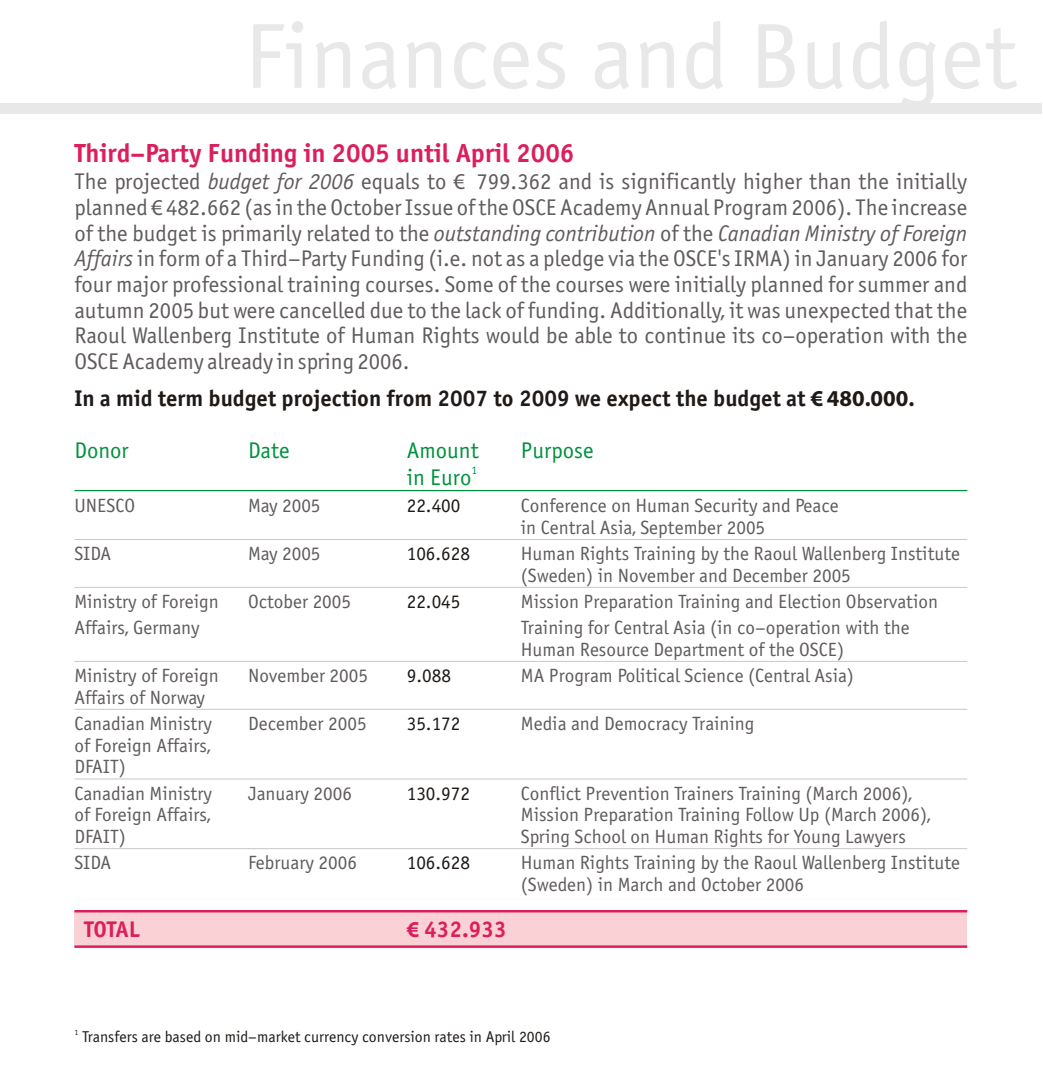
<style>
.page{position:relative;width:1043px;height:1092px;background:#fff}
.page>*{position:absolute;margin:0;border:0;box-sizing:border-box;transform-origin:0 0}
.t1{font:92.75px "Officina Sans CTT";color:#e8e8e8}
.t2{font:700 26.25px "Officina Sans CTT";color:#db1f5c}
.t3{font:22.75px/25.7px "Officina Sans CTT";color:#615c5c;text-align:justify}
.t4{font:700 22.75px "Officina Sans CTT";color:#1f1a17}
.t5{font:22.75px "Officina Sans CTT";color:#009140}
.t6{font:700 22.75px "Officina Sans CTT";color:#db1f5c}
.t7{font:19.25px/21.7px "Officina Sans CTT";color:#615c5c}
.t8{font:19.25px "Officina Sans CTT";color:#1f1a17}
.t9{font:15.75px "Officina Sans CTT";color:#1f1a17}
.t10{font:11.38px "Officina Sans CTT";color:#009140}
.t11{font:7.88px "Officina Sans CTT";color:#1f1a17}
.s1{font-style:italic}
.s2{font-family:"Myriad Pro"}
</style>
<div class="page">
<div style="left:0;top:103px;width:1042px;height:11px;background:#e8e8e8"></div>
<div style="left:74px;top:911px;width:893px;height:36px;background:#fad1d4"></div>
<hr style="left:74px;top:910px;width:893px;height:2px;background:#db1f5c">
<hr style="left:74px;top:945px;width:893px;height:3px;background:#db1f5c">
<hr style="left:74px;top:490px;width:893px;height:1px;background:#009140">
<hr style="left:74px;top:539px;width:893px;height:1px;background:#c9c9c9">
<hr style="left:74px;top:587px;width:893px;height:1px;background:#c9c9c9">
<hr style="left:74px;top:661px;width:893px;height:1px;background:#c9c9c9">
<hr style="left:74px;top:709px;width:893px;height:1px;background:#c9c9c9">
<hr style="left:74px;top:779px;width:893px;height:1px;background:#c9c9c9">
<hr style="left:74px;top:848px;width:893px;height:1px;background:#c9c9c9">
<h1 class="t1" style="left:244px;top:24px;width:774px">Finances and Budget</h1>
<h2 class="t2" style="left:74px;top:144px;width:502px">Third–Party Funding in 2005 until April 2006</h2>
<p class="t3" style="left:74px;top:171px;width:895px">The projected <span class="s1">budget for 2006</span> equals to <span class="s2">ˆ</span> 799.362 and is significantly higher than the initially planned <span class="s2">ˆ</span> 482.662 (as in the October Issue of the OSCE Academy Annual Program 2006). The increase of the budget is primarily related to the <span class="s1">outstanding contribution</span> of the <span class="s1">Canadian Ministry of Foreign Affairs</span> in form of a Third–Party Funding (i.e. not as a pledge via the OSCE's IRMA) in January 2006 for four major professional training courses. Some of the courses were initially planned for summer and autumn 2005 but were cancelled due to the lack of funding. Additionally, it was unexpected that the Raoul Wallenberg Institute of Human Rights would be able to continue its co–operation with the OSCE Academy already in spring 2006.</p>
<p class="t4" style="left:74px;top:390px;width:842px">In a mid term budget projection from 2007 to 2009 we expect the budget at <span class="s2">ˆ 480.000.</span></p>
<p class="t5" style="left:74px;top:442px;width:56px">Donor</p>
<p class="t5" style="left:248px;top:442px;width:43px">Date</p>
<p class="t5" style="left:407px;top:442px;width:73px">Amount</p>
<p class="t5" style="left:521px;top:442px;width:74px">Purpose</p>
<p class="t10" style="left:471px;top:466px;width:7px">1</p>
<p class="t5" style="left:407px;top:469px;width:66px">in Euro</p>
<p class="t7" style="left:74px;top:497px;width:62px">UNESCO</p>
<p class="t7" style="left:248px;top:497px;width:74px">May 2005</p>
<p class="t7" style="left:521px;top:497px;width:319px">Conference on Human Security and Peace in Central Asia, September 2005</p>
<p class="t7" style="left:74px;top:545px;width:38px">SIDA</p>
<p class="t7" style="left:248px;top:545px;width:74px">May 2005</p>
<p class="t7" style="left:521px;top:545px;width:441px">Human Rights Training by the Raoul Wallenberg Institute (Sweden) in November and December 2005</p>
<p class="t7" style="left:74px;top:593px;width:146px">Ministry of Foreign</p>
<p class="t7" style="left:248px;top:593px;width:105px">October 2005</p>
<p class="t7" style="left:521px;top:593px;width:419px">Mission Preparation Training and Election Observation</p>
<p class="t7" style="left:74px;top:619px;width:127px">Affairs, Germany</p>
<p class="t7" style="left:521px;top:619px;width:391px">Training for Central Asia (in co–operation with the<br>Human Resource Department of the OSCE)</p>
<p class="t7" style="left:74px;top:667px;width:146px">Ministry of Foreign</p>
<p class="t7" style="left:248px;top:667px;width:122px">November 2005</p>
<p class="t7" style="left:521px;top:667px;width:335px">MA Program Political Science (Central Asia)</p>
<p class="t7" style="left:74px;top:686px;width:139px;line-height:26.1px">Affairs of Norway<br>Canadian Ministry</p>
<p class="t8" style="left:407px;top:499px;width:55px">22.400</p>
<p class="t8" style="left:407px;top:547px;width:65px">106.628</p>
<p class="t8" style="left:407px;top:595px;width:55px">22.045</p>
<p class="t8" style="left:407px;top:669px;width:46px">9.088</p>
<p class="t8" style="left:407px;top:717px;width:55px">35.172</p>
<p class="t7" style="left:248px;top:714px;width:120px">December 2005</p>
<p class="t7" style="left:521px;top:714px;width:235px">Media and Democracy Training</p>
<p class="t7" style="left:74px;top:736px;width:138px">of Foreign Affairs,<br>DFAIT)</p>
<p class="t7" style="left:74px;top:784px;width:139px">Canadian Ministry</p>
<p class="t7" style="left:248px;top:784px;width:106px">January 2006</p>
<p class="t7" style="left:521px;top:784px;width:393px">Conflict Prevention Trainers Training (March 2006),</p>
<p class="t7" style="left:74px;top:806px;width:138px">of Foreign Affairs,</p>
<p class="t7" style="left:521px;top:806px;width:411px">Mission Preparation Training Follow Up (March 2006),</p>
<p class="t7" style="left:74px;top:828px;width:53px">DFAIT)</p>
<p class="t7" style="left:521px;top:828px;width:387px">Spring School on Human Rights for Young Lawyers</p>
<p class="t7" style="left:74px;top:854px;width:38px">SIDA</p>
<p class="t7" style="left:248px;top:854px;width:110px">February 2006</p>
<p class="t7" style="left:521px;top:854px;width:441px">Human Rights Training by the Raoul Wallenberg Institute (Sweden) in March and October 2006</p>
<p class="t8" style="left:407px;top:786px;width:65px">130.972</p>
<p class="t8" style="left:407px;top:856px;width:65px">106.628</p>
<p class="t6" style="left:84px;top:921px;width:57px">TOTAL</p>
<p class="t6" style="left:407px;top:921px;width:102px"><span class="s2">ˆ</span> 432.933</p>
<p class="t11" style="left:74px;top:1029px;width:5px">1</p>
<p class="t9" style="left:82px;top:1032px;width:470px">Transfers are based on mid–market currency conversion rates in April 2006</p>
</div>
